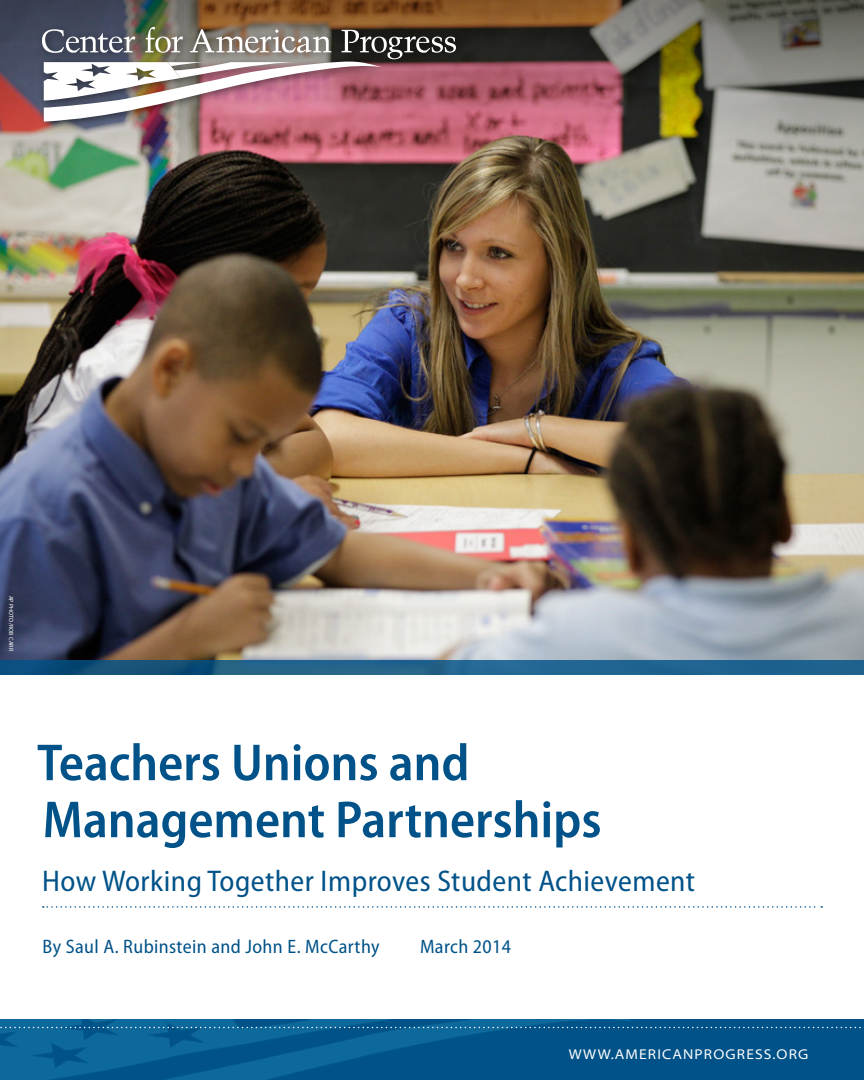
<style>
.page{position:relative;width:864px;height:1080px;background:#fff}
.page>*{position:absolute;margin:0;border:0;box-sizing:border-box;transform-origin:0 0}
.t1{font:600 semi-condensed 52.5px/57px "Myriad Pro";color:#005288}
.t2{font:semi-condensed 30px "Myriad Pro";letter-spacing:.015em;color:#005288}
.t3{font:semi-condensed 19.5px "Myriad Pro";letter-spacing:.02em;color:#005288}
.t4{font:semi-expanded 14.25px "Myriad Pro";letter-spacing:.08em;color:#fff}
.t5{font:6px "Myriad Pro";letter-spacing:.02em;color:#fff}
</style>
<div class="page">
<img style="left:0;top:1019px;width:864px;height:61px">
<img style="left:0;top:148px;width:864px;height:512px">
<svg style="left:0;top:660px;width:864px;height:15px;fill:#20628e"></svg>
<img style="left:0;top:0;width:864px;height:148px">
<div style="left:36px;top:21px;width:430px;height:111px;background:#000;opacity:.5"></div>
<img style="left:42px;top:27px;width:414px;height:95px">
<svg style="left:0;top:1027px;width:864px;height:1px"></svg>
<svg style="left:43px;top:906px;width:779px;height:2px"></svg>
<p class="t5" style="left:15px;top:596px;width:57px;rotate:90deg">AP PHOTO/ROB CARR</p>
<h1 class="t1" style="left:37px;top:735px;width:566px">Teachers Unions and<br>Management Partnerships</h1>
<p class="t2" style="left:42px;top:865px;width:654px">How Working Together Improves Student Achievement</p>
<p class="t3" style="left:43px;top:936px;width:339px">By Saul A. Rubinstein and John E. McCarthy</p>
<p class="t3" style="left:420px;top:936px;width:93px">March 2014</p>
<p class="t4" style="left:569px;top:1047px;width:241px">WWW.AMERICANPROGRESS.ORG</p>
</div>
